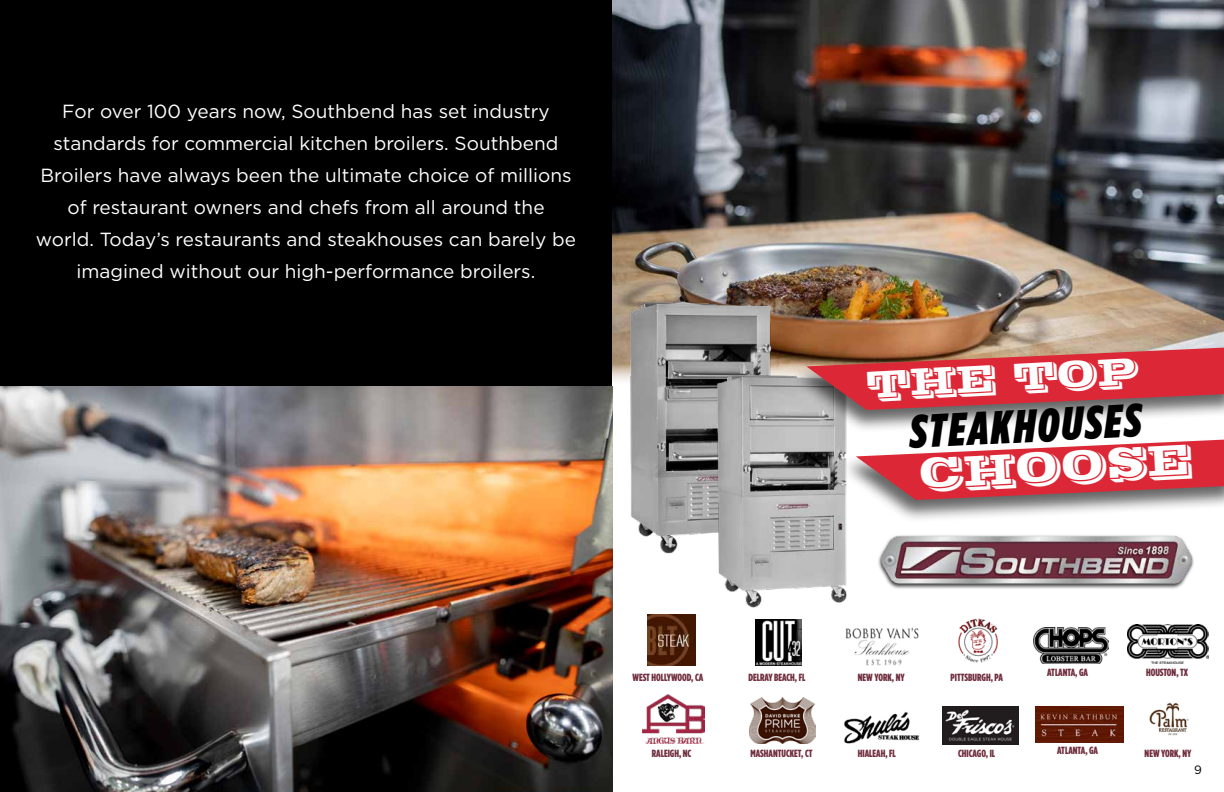
<style>
.page{position:relative;width:1224px;height:792px;background:#fff}
.page>*{position:absolute;margin:0;border:0;box-sizing:border-box;transform-origin:0 0}
.t1{font:italic 46.6px "Gotham Condensed X Black";color:#000}
.t2{font:43.7px "Vineta BT";color:#fff}
.t3{font:38.8px "Vineta BT";color:#fff}
.t4{font:19px/32px "Gotham";color:#fff;text-align:center}
.t5{font:12px "Gotham";color:#000}
.t6{font:900 10.4px "Gotham Condensed";color:#702e3d}
</style>
<div class="page">
<div style="left:0;top:0;width:612px;height:409px;background:#000"></div>
<img style="left:612px;top:0;width:612px;height:381px">
<img style="left:0;top:386px;width:612px;height:406px">
<img style="left:613px;top:293px;width:174px;height:261px">
<img style="left:700px;top:367px;width:147px;height:241px">
<div style="left:791px;top:346px;width:433px;height:87px;background:#000;opacity:.6"></div>
<svg style="left:806px;top:348px;width:418px;height:62px;background:#c44247"></svg>
<div style="left:841px;top:438px;width:383px;height:85px;background:#000;opacity:.6"></div>
<svg style="left:856px;top:440px;width:368px;height:60px;background:#d5555f"></svg>
<div style="left:877px;top:535px;width:318px;height:55px;background:#000;opacity:.75"></div>
<img style="left:880px;top:535px;width:314px;height:50px">
<img style="left:642px;top:695px;width:63px;height:49px">
<img style="left:648px;top:615px;width:47px;height:51px">
<img style="left:845px;top:628px;width:74px;height:38px">
<img style="left:1034px;top:628px;width:75px;height:35px">
<img style="left:756px;top:620px;width:46px;height:46px">
<img style="left:749px;top:697px;width:67px;height:47px">
<img style="left:942px;top:707px;width:76px;height:38px">
<img style="left:958px;top:618px;width:40px;height:45px">
<img style="left:1036px;top:707px;width:87px;height:35px">
<img style="left:1128px;top:624px;width:80px;height:40px">
<img style="left:1149px;top:702px;width:40px;height:34px">
<img style="left:844px;top:712px;width:76px;height:32px">
<p class="t4" style="left:36px;top:95px;width:541px">For over 100 years now, Southbend has set industry standards for commercial kitchen broilers. Southbend Broilers have always been the ultimate choice of millions of restaurant owners and chefs from all around the world. Today’s restaurants and steakhouses can barely be imagined without our high-performance broilers.</p>
<h3 class="t3" style="left:866px;top:362px;width:274px;rotate:-3deg">THE TOP</h3>
<h1 class="t1" style="left:908px;top:404px;width:234px;rotate:-3deg">STEAKHOUSES</h1>
<h2 class="t2" style="left:918px;top:447px;width:275px;rotate:-3deg">CHOOSE</h2>
<p class="t6" style="left:633px;top:671px;width:72px">WEST HOLLYWOOD, CA</p>
<p class="t6" style="left:748px;top:671px;width:59px">DELRAY BEACH, FL</p>
<p class="t6" style="left:858px;top:671px;width:48px">NEW YORK, NY</p>
<p class="t6" style="left:951px;top:671px;width:54px">PITTSBURGH, PA</p>
<p class="t6" style="left:1047px;top:666px;width:42px">ATLANTA, GA</p>
<p class="t6" style="left:1146px;top:666px;width:43px">HOUSTON, TX</p>
<p class="t6" style="left:652px;top:747px;width:41px">RALEIGH, NC</p>
<p class="t6" style="left:1057px;top:744px;width:42px">ATLANTA, GA</p>
<p class="t6" style="left:750px;top:747px;width:64px">MASHANTUCKET, CT</p>
<p class="t6" style="left:1145px;top:747px;width:48px">NEW YORK, NY</p>
<p class="t6" style="left:958px;top:747px;width:39px">CHICAGO, IL</p>
<p class="t6" style="left:858px;top:747px;width:40px">HIALEAH, FL</p>
<p class="t5" style="left:1194px;top:762px;width:9px">9</p>
</div>
